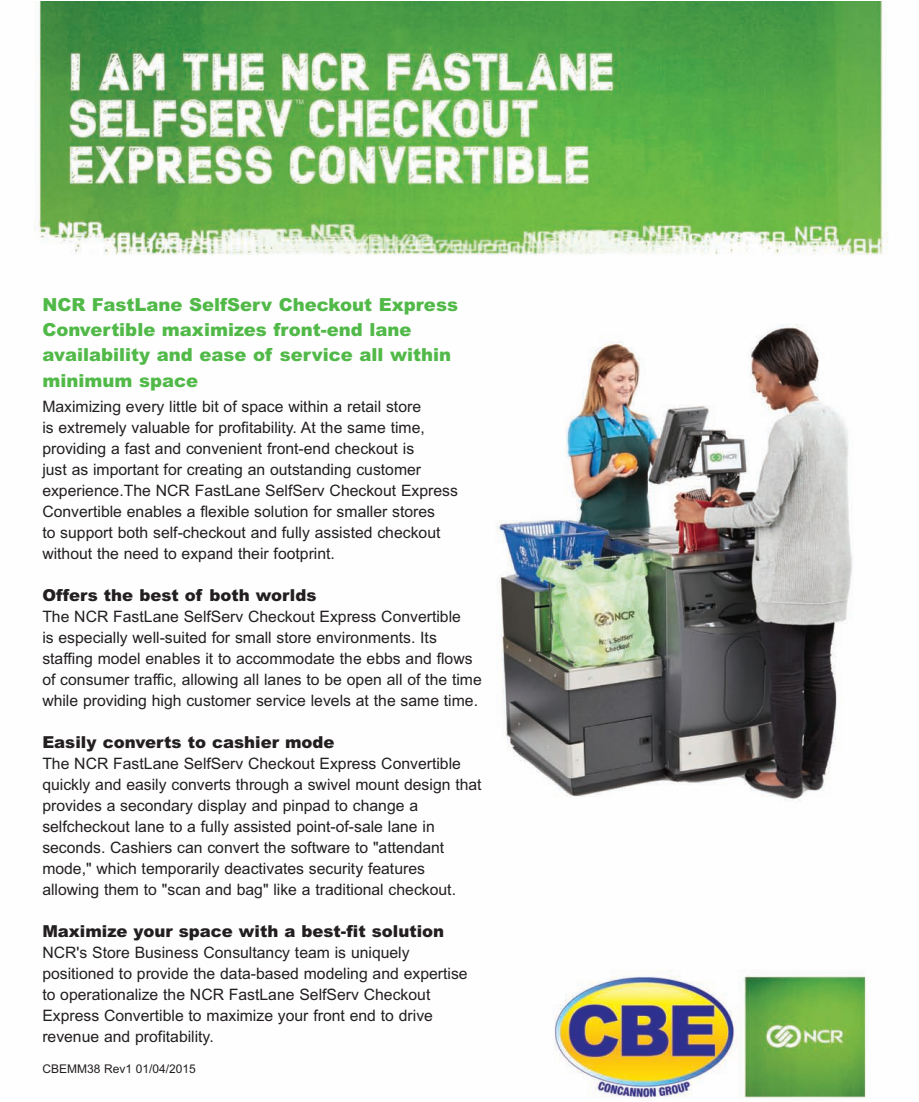
<style>
.page{position:relative;width:919px;height:1102px;background:#fff}
.page>*{position:absolute;margin:0;border:0;box-sizing:border-box;transform-origin:0 0}
.t1{font:900 18px/25.2px "Arial";color:#51b948}
.t2{font:900 16.5px "Arial";color:#231f20}
.t3{font:15.75px/21px "Arial";color:#231f20}
.t4{font:12px "Arial";color:#231f20}
</style>
<div class="page">
<img style="left:35px;top:2px;width:853px;height:1097px">
<p class="t1" style="left:42px;top:293px;width:417px">NCR FastLane SelfServ Checkout Express Convertible maximizes front-end lane availability and ease of service all within minimum space</p>
<p class="t3" style="left:42px;top:397px;width:417px">Maximizing every little bit of space within a retail store<br>is extremely valuable for profitability. At the same time, providing a fast and convenient front-end checkout is<br>just as important for creating an outstanding customer experience.The NCR FastLane SelfServ Checkout Express Convertible enables a flexible solution for smaller stores<br>to support both self-checkout and fully assisted checkout without the need to expand their footprint.</p>
<p class="t2" style="left:42px;top:589px;width:276px">Offers the best of both worlds</p>
<p class="t3" style="left:42px;top:607px;width:441px">The NCR FastLane SelfServ Checkout Express Convertible<br>is especially well-suited for small store environments. Its staffing model enables it to accommodate the ebbs and flows of consumer traffic, allowing all lanes to be open all of the time while providing high customer service levels at the same time.</p>
<p class="t2" style="left:42px;top:736px;width:294px">Easily converts to cashier mode</p>
<p class="t3" style="left:42px;top:754px;width:441px">The NCR FastLane SelfServ Checkout Express Convertible quickly and easily converts through a swivel mount design that provides a secondary display and pinpad to change a selfcheckout lane to a fully assisted point-of-sale lane in seconds. Cashiers can convert the software to "attendant mode," which temporarily deactivates security features allowing them to "scan and bag" like a traditional checkout.</p>
<p class="t2" style="left:42px;top:925px;width:403px">Maximize your space with a best-fit solution</p>
<p class="t3" style="left:42px;top:943px;width:427px">NCR's Store Business Consultancy team is uniquely positioned to provide the data-based modeling and expertise to operationalize the NCR FastLane SelfServ Checkout Express Convertible to maximize your front end to drive revenue and profitability.</p>
<p class="t4" style="left:42px;top:1063px;width:155px">CBEMM38 Rev1 01/04/2015</p>
</div>
